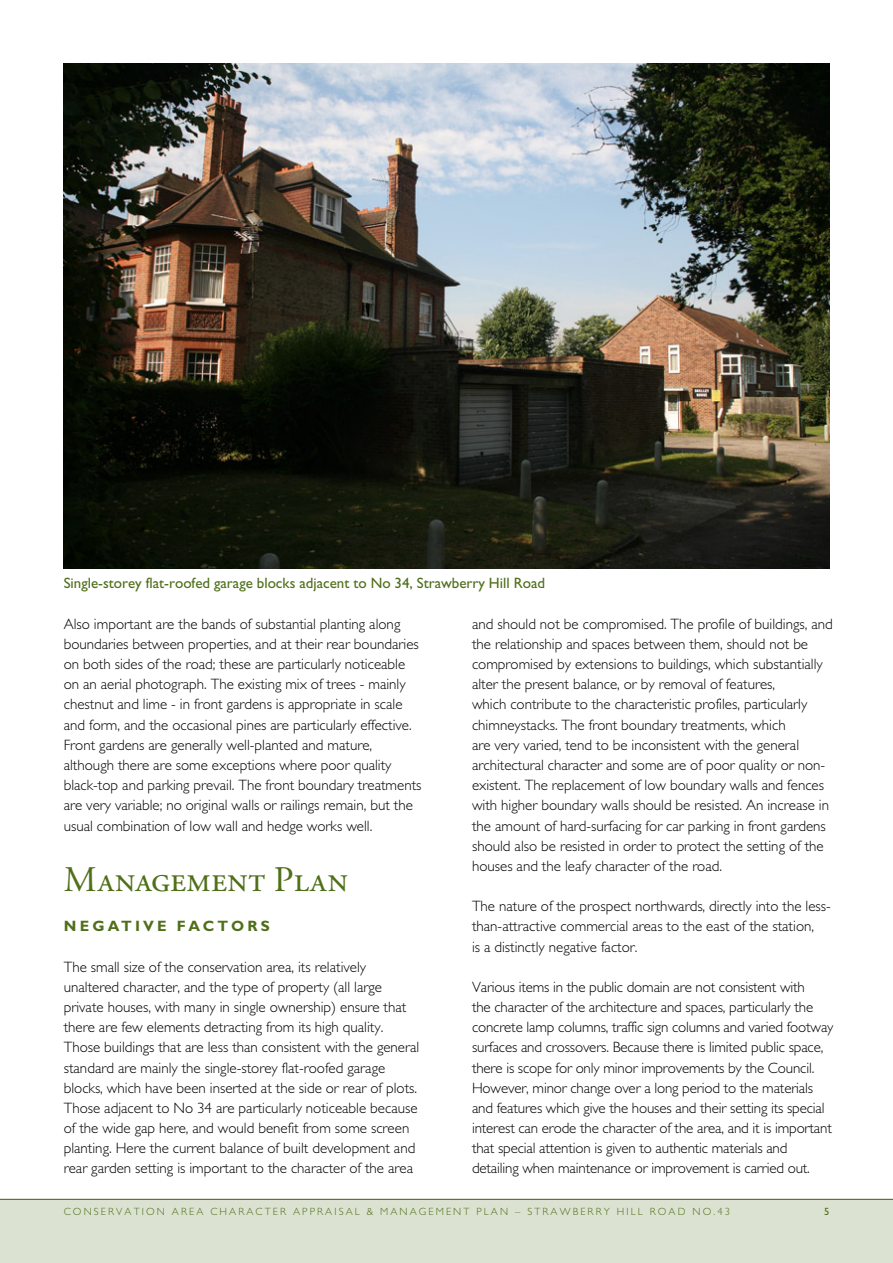
<style>
.page{position:relative;width:893px;height:1263px;background:#fff}
.page>*{position:absolute;margin:0;border:0;box-sizing:border-box;transform-origin:0 0}
.t1{font:36px "Adobe Garamond Regular SC";letter-spacing:.005em;color:#4f6f19}
.t2{font:300 15px/20.2px "Gill Sans";color:#000}
.t3{font:15px "Gill Sans";color:#4f6f19}
.t4{font:700 15px "Gill Sans";letter-spacing:.205em;color:#4f6f19}
.t5{font:300 10.5px "Gill Sans";letter-spacing:.2em;color:#4f6f19}
.t6{font:10.5px "Gill Sans";color:#4f6f19}
</style>
<div class="page">
<img style="left:64px;top:64px;width:765px;height:504px">
<div style="left:0;top:1199px;width:893px;height:64px;background:#dce2d1"></div>
<hr style="left:0;top:1199px;width:893px;height:1px;background:#4f6f19">
<p class="t3" style="left:64px;top:578px;width:483px">Single-storey flat-roofed garage blocks adjacent to No 34, Strawberry Hill Road</p>
<p class="t2" style="left:64px;top:615px;width:359px">Also important are the bands of substantial planting along boundaries between properties, and at their rear boundaries on both sides of the road; these are particularly noticeable on an aerial photograph. The existing mix of trees - mainly chestnut and lime - in front gardens is appropriate in scale and form, and the occasional pines are particularly effective.<br>Front gardens are generally well-planted and mature, although there are some exceptions where poor quality black-top and parking prevail. The front boundary treatments are very variable; no original walls or railings remain, but the usual combination of low wall and hedge works well.</p>
<h1 class="t1" style="left:64px;top:865px;width:286px">Management Plan</h1>
<p class="t4" style="left:64px;top:921px;width:208px">NEGATIVE FACTORS</p>
<p class="t2" style="left:64px;top:958px;width:357px">The small size of the conservation area, its relatively unaltered character, and the type of property (all large private houses, with many in single ownership) ensure that there are few elements detracting from its high quality.<br>Those buildings that are less than consistent with the general standard are mainly the single-storey flat-roofed garage blocks, which have been inserted at the side or rear of plots.<br>Those adjacent to No 34 are particularly noticeable because of the wide gap here, and would benefit from some screen planting. Here the current balance of built development and rear garden setting is important to the character of the area</p>
<p class="t2" style="left:472px;top:615px;width:362px">and should not be compromised. The profile of buildings, and the relationship and spaces between them, should not be compromised by extensions to buildings, which substantially alter the present balance, or by removal of features,<br>which contribute to the characteristic profiles, particularly chimneystacks. The front boundary treatments, which<br>are very varied, tend to be inconsistent with the general architectural character and some are of poor quality or non&shy;existent. The replacement of low boundary walls and fences with higher boundary walls should be resisted. An increase in the amount of hard-surfacing for car parking in front gardens should also be resisted in order to protect the setting of the houses and the leafy character of the road.</p>
<p class="t2" style="left:472px;top:898px;width:360px">The nature of the prospect northwards, directly into the less&shy;than-attractive commercial areas to the east of the station,<br>is a distinctly negative factor.</p>
<p class="t2" style="left:472px;top:978px;width:363px">Various items in the public domain are not consistent with<br>the character of the architecture and spaces, particularly the concrete lamp columns, traffic sign columns and varied footway surfaces and crossovers. Because there is limited public space, there is scope for only minor improvements by the Council.<br>However, minor change over a long period to the materials and features which give the houses and their setting its special interest can erode the character of the area, and it is important that special attention is given to authentic materials and detailing when maintenance or improvement is carried out.</p>
<p class="t5" style="left:64px;top:1208px;width:668px">CONSERVATION AREA CHARACTER APPRAISAL &amp; MANAGEMENT PLAN – STRAWBERRY HILL ROAD NO.43</p>
<p class="t6" style="left:824px;top:1208px;width:7px">5</p>
</div>
